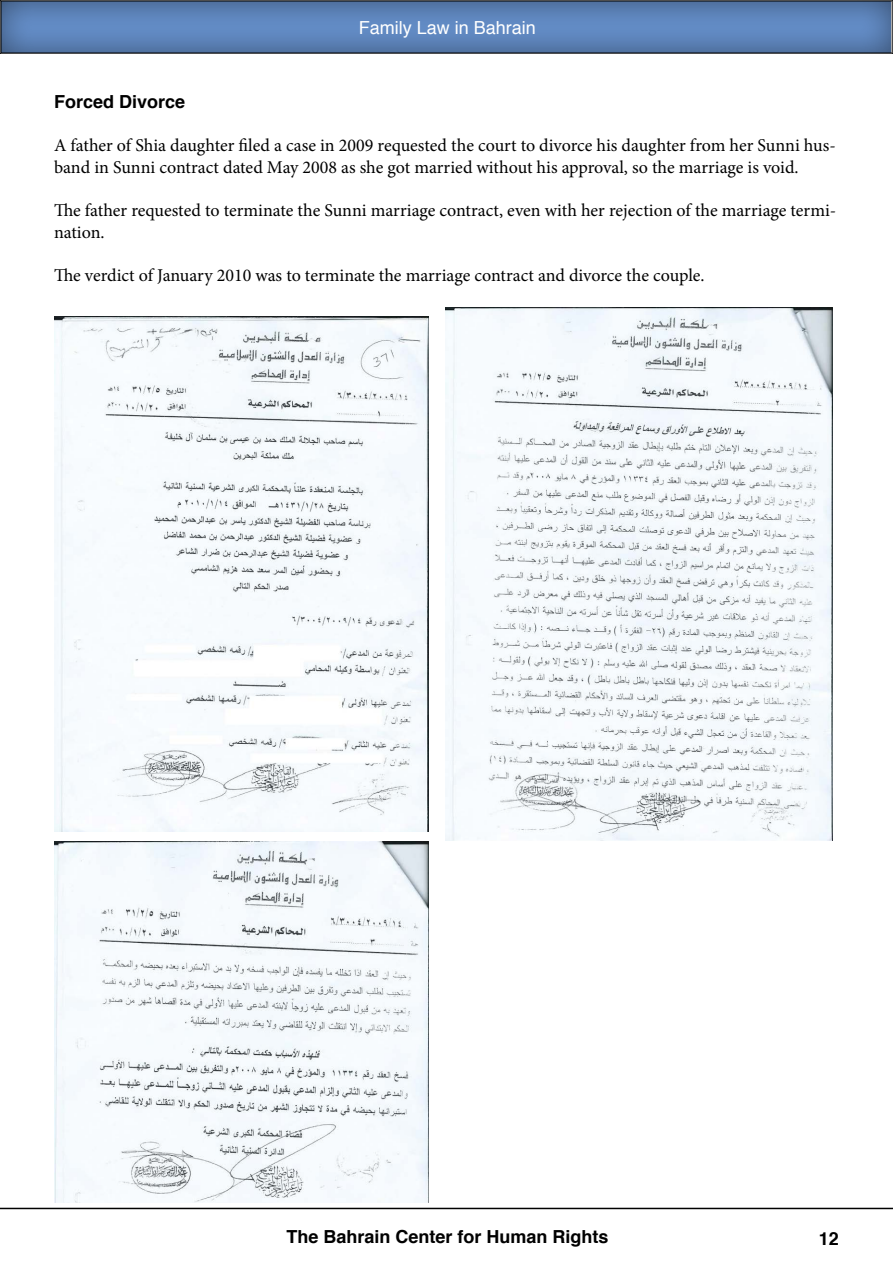
<style>
.page{position:relative;width:893px;height:1263px;background:#fff}
.page>*{position:absolute;margin:0;border:0;box-sizing:border-box;transform-origin:0 0}
.t1{font:18px/21.6px "Minion Pro";color:#000}
.t2{font:700 18px "Helvetica";color:#000}
.t3{font:18px "Helvetica";color:#fff}
</style>
<div class="page">
<div style="left:0;top:0;width:893px;height:55px;background:#000;opacity:.5"></div>
<hr style="left:0;top:1208px;width:893px;height:1px;background:#000">
<img style="left:54px;top:316px;width:374px;height:515px">
<img style="left:446px;top:308px;width:387px;height:532px">
<img style="left:54px;top:842px;width:374px;height:361px">
<p class="t3" style="left:359px;top:14px;width:179px">Family Law in Bahrain</p>
<p class="t2" style="left:54px;top:87px;width:133px">Forced Divorce</p>
<p class="t1" style="left:54px;top:135px;width:783px">A father of Shia daughter filed a case in 2009 requested the court to divorce his daughter from her Sunni hus&shy;band in Sunni contract dated May 2008 as she got married without his approval, so the marriage is void.</p>
<p class="t1" style="left:54px;top:200px;width:784px">The father requested to terminate the Sunni marriage contract, even with her rejection of the marriage termi&shy;nation.</p>
<p class="t1" style="left:54px;top:265px;width:652px">The verdict of January 2010 was to terminate the marriage contract and divorce the couple.</p>
<p class="t2" style="left:286px;top:1222px;width:324px">The Bahrain Center for Human Rights</p>
<p class="t2" style="left:819px;top:1224px;width:22px">12</p>
</div>
